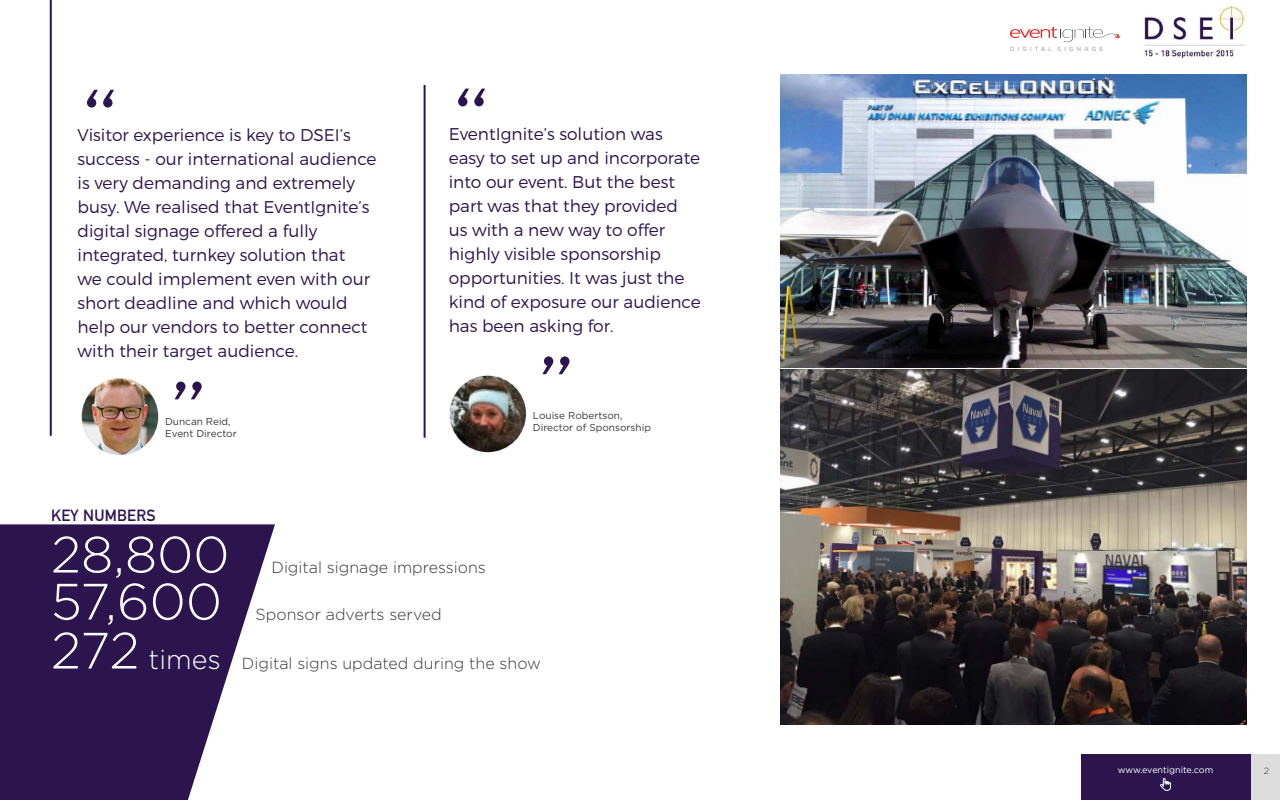
<style>
.page{position:relative;width:1280px;height:800px;background:#fff}
.page>*{position:absolute;margin:0;border:0;box-sizing:border-box;transform-origin:0 0}
.t1{font:100 180px "Montserrat";color:#2c144e}
.t2{font:300 51px "Gotham";color:#fff}
.t3{font:300 27px "Gotham";color:#fff}
.t4{font:300 17px/24px "Montserrat";color:#2c144e}
.t5{font:300 16px "Gotham";color:#393635}
.t6{font:16px "DIN Mittelschrift Std";letter-spacing:.02em;color:#2c144e}
.t7{font:10px/12px "Gotham";color:#393635}
.t8{font:9px "Gotham";color:#fff}
.t9{font:300 9px "Gotham";color:#393635}
.t10{font:6.2px "Proxima Nova";letter-spacing:.52em;color:#999}
.s1{font-size:51px}
</style>
<div class="page">
<hr style="left:424px;top:85px;width:2px;height:353px;background:#2c144e">
<hr style="left:50px;top:0;width:2px;height:436px;background:#2c144e">
<svg style="left:0;top:524px;width:275px;height:276px;fill:#2c144e"></svg>
<img style="left:780px;top:369px;width:467px;height:356px">
<img style="left:780px;top:75px;width:467px;height:292px">
<img style="left:82px;top:378px;width:76px;height:77px;border-radius:38px">
<div style="left:81px;top:377px;width:78px;height:79px;border:2px solid #707070;border-radius:50%"></div>
<img style="left:450px;top:376px;width:76px;height:76px;border-radius:38px">
<div style="left:449px;top:375px;width:78px;height:78px;border:2px solid #707070;border-radius:50%"></div>
<div style="left:1081px;top:754px;width:170px;height:46px;background:#2c144e"></div>
<div style="left:1251px;top:754px;width:29px;height:46px;background:#dcdcdc"></div>
<svg style="left:1010px;top:27px;width:111px;height:15px"></svg>
<svg style="left:1160px;top:778px;width:11px;height:13px"></svg>
<img style="left:1142px;top:4px;width:104px;height:55px">
<h1 class="t1" style="left:78px;top:44px;width:48px">“</h1>
<p class="t4" style="left:78px;top:123px;width:300px">Visitor experience is key to DSEI’s success - our international audience is very demanding and extremely busy. We realised that EventIgnite’s digital signage offered a fully integrated, turnkey solution that<br>we could implement even with our short deadline and which would help our vendors to better connect with their target audience.</p>
<h1 class="t1" style="left:165px;top:334px;width:48px">”</h1>
<p class="t7" style="left:165px;top:415px;width:73px">Duncan Reid,<br>Event Director</p>
<h1 class="t1" style="left:449px;top:43px;width:48px">“</h1>
<p class="t4" style="left:449px;top:122px;width:254px">EventIgnite’s solution was easy to set up and incorporate into our event. But the best part was that they provided us with a new way to offer highly visible sponsorship opportunities. It was just the kind of exposure our audience has been asking for.</p>
<h1 class="t1" style="left:533px;top:309px;width:48px">”</h1>
<p class="t7" style="left:533px;top:410px;width:119px">Louise Robertson,<br>Director of Sponsorship</p>
<p class="t6" style="left:51px;top:506px;width:106px">KEY NUMBERS</p>
<h2 class="t2" style="left:51px;top:522px;width:180px">28,800</h2>
<h2 class="t2" style="left:51px;top:569px;width:173px">57,600</h2>
<h3 class="t3" style="left:51px;top:642px;width:171px"><span class="s1">272</span> times</h3>
<p class="t5" style="left:271px;top:557px;width:216px">Digital signage impressions</p>
<p class="t5" style="left:256px;top:604px;width:188px">Sponsor adverts served</p>
<p class="t5" style="left:242px;top:653px;width:301px">Digital signs updated during the show</p>
<p class="t10" style="left:1010px;top:45px;width:94px">DIGITAL SIGNAGE</p>
<p class="t8" style="left:1118px;top:764px;width:97px">www.eventignite.com</p>
<p class="t9" style="left:1264px;top:765px;width:7px">2</p>
</div>
